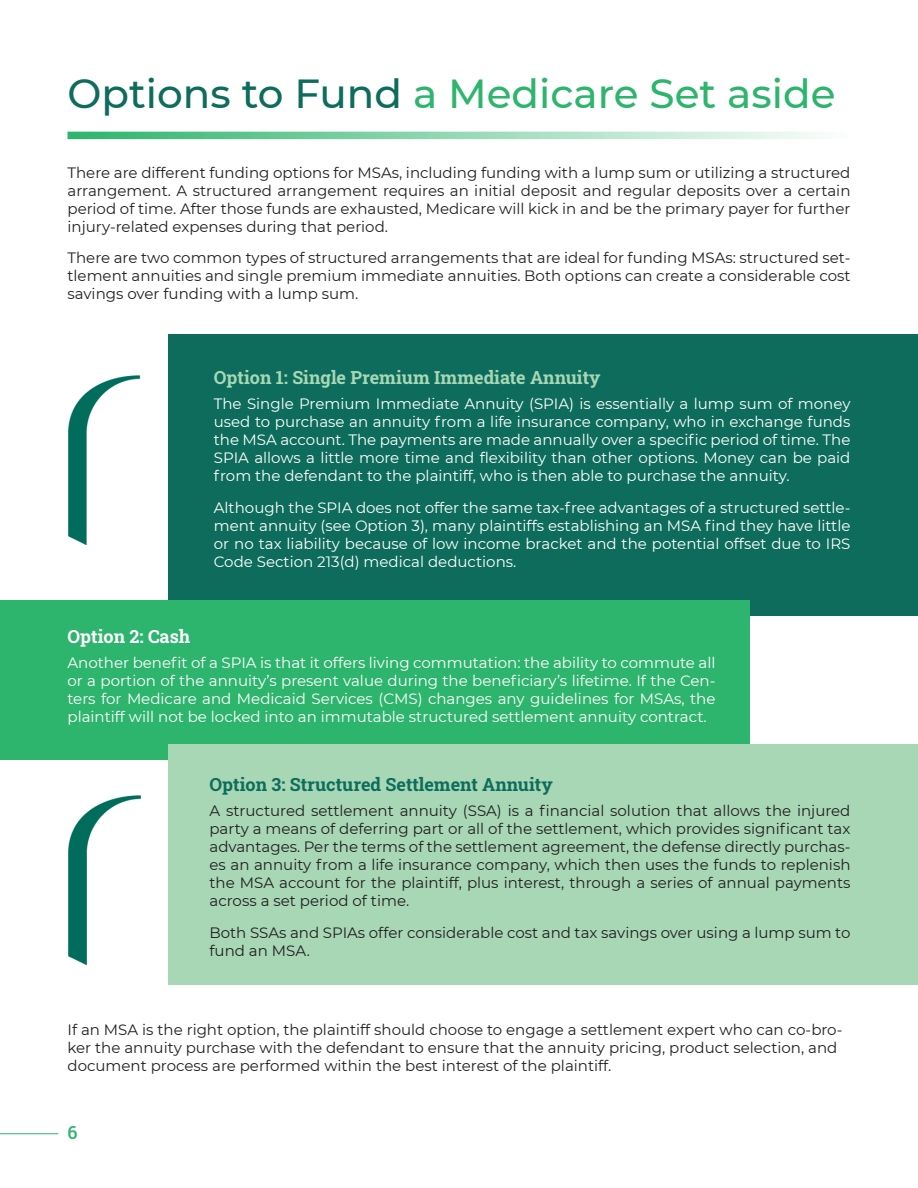
<style>
.page{position:relative;width:918px;height:1188px;background:#fff}
.page>*{position:absolute;margin:0;border:0;box-sizing:border-box;transform-origin:0 0}
.t1{font:500 40.5px "Montserrat";color:#2db56d}
.t2{font:18px "Roboto Slab";color:#a7d7b5}
.t3{font:18px "Roboto Slab";color:#0d6c5b}
.t4{font:18px "Roboto Slab";color:#fff}
.t5{font:18px "Roboto Slab";color:#2db56d}
.t6{font:15px/18px "Montserrat";color:#231f20;text-align:justify}
.t7{font:15px/18px "Montserrat";color:#fff;text-align:justify}
.s1{color:#0d6c5b}
</style>
<div class="page">
<img style="left:68px;top:376px;width:73px;height:169px">
<div style="left:106px;top:399px;width:97px;height:149px;background:#fff"></div>
<div style="left:168px;top:334px;width:750px;height:282px;background:#0d6c5b"></div>
<div style="left:0;top:600px;width:750px;height:160px;background:#2db56d"></div>
<svg style="left:68px;top:132px;width:749px;height:7px;background:#90d7b1"></svg>
<hr style="left:0;top:1133px;width:58px;height:1px;background:#2db56d">
<img style="left:68px;top:796px;width:73px;height:169px">
<div style="left:106px;top:820px;width:98px;height:149px;background:#fff"></div>
<div style="left:168px;top:744px;width:750px;height:240px;background:#a7d7b5"></div>
<p class="t1" style="left:68px;top:66px;width:769px"><span class="s1">Options to Fund</span> a Medicare Set aside</p>
<p class="t6" style="left:68px;top:163px;width:785px">There are different funding options for MSAs, including funding with a lump sum or utilizing a structured arrangement. A structured arrangement requires an initial deposit and regular deposits over a certain period of time. After those funds are exhausted, Medicare will kick in and be the primary payer for further injury-related expenses during that period.</p>
<p class="t6" style="left:68px;top:248px;width:785px">There are two common types of structured arrangements that are ideal for funding MSAs: structured set&shy;tlement annuities and single premium immediate annuities. Both options can create a considerable cost savings over funding with a lump sum.</p>
<p class="t2" style="left:214px;top:366px;width:388px">Option 1: Single Premium Immediate Annuity</p>
<p class="t7" style="left:214px;top:394px;width:638px">The Single Premium Immediate Annuity (SPIA) is essentially a lump sum of money used to purchase an annuity from a life insurance company, who in exchange funds the MSA account. The payments are made annually over a specific period of time. The SPIA allows a little more time and flexibility than other options. Money can be paid from the defendant to the plaintiff, who is then able to purchase the annuity.</p>
<p class="t7" style="left:214px;top:498px;width:638px">Although the SPIA does not offer the same tax-free advantages of a structured settle&shy;ment annuity (see Option 3), many plaintiffs establishing an MSA find they have little or no tax liability because of low income bracket and the potential offset due to IRS Code Section 213(d) medical deductions.</p>
<p class="t4" style="left:68px;top:624px;width:124px">Option 2: Cash</p>
<p class="t7" style="left:68px;top:653px;width:650px">Another benefit of a SPIA is that it offers living commutation: the ability to commute all or a portion of the annuity’s present value during the beneficiary’s lifetime. If the Cen&shy;ters for Medicare and Medicaid Services (CMS) changes any guidelines for MSAs, the plaintiff will not be locked into an immutable structured settlement annuity contract.</p>
<p class="t3" style="left:210px;top:773px;width:345px">Option 3: Structured Settlement Annuity</p>
<p class="t6" style="left:210px;top:801px;width:642px">A structured settlement annuity (SSA) is a financial solution that allows the injured party a means of deferring part or all of the settlement, which provides significant tax advantages. Per the terms of the settlement agreement, the defense directly purchas&shy;es an annuity from a life insurance company, which then uses the funds to replenish the MSA account for the plaintiff, plus interest, through a series of annual payments across a set period of time.</p>
<p class="t6" style="left:210px;top:923px;width:642px">Both SSAs and SPIAs offer considerable cost and tax savings over using a lump sum to fund an MSA.</p>
<p class="t6" style="left:68px;top:1020px;width:777px;text-align:left">If an MSA is the right option, the plaintiff should choose to engage a settlement expert who can co-bro&shy;ker the annuity purchase with the defendant to ensure that the annuity pricing, product selection, and document process are performed within the best interest of the plaintiff.</p>
<p class="t5" style="left:68px;top:1120px;width:12px">6</p>
</div>
